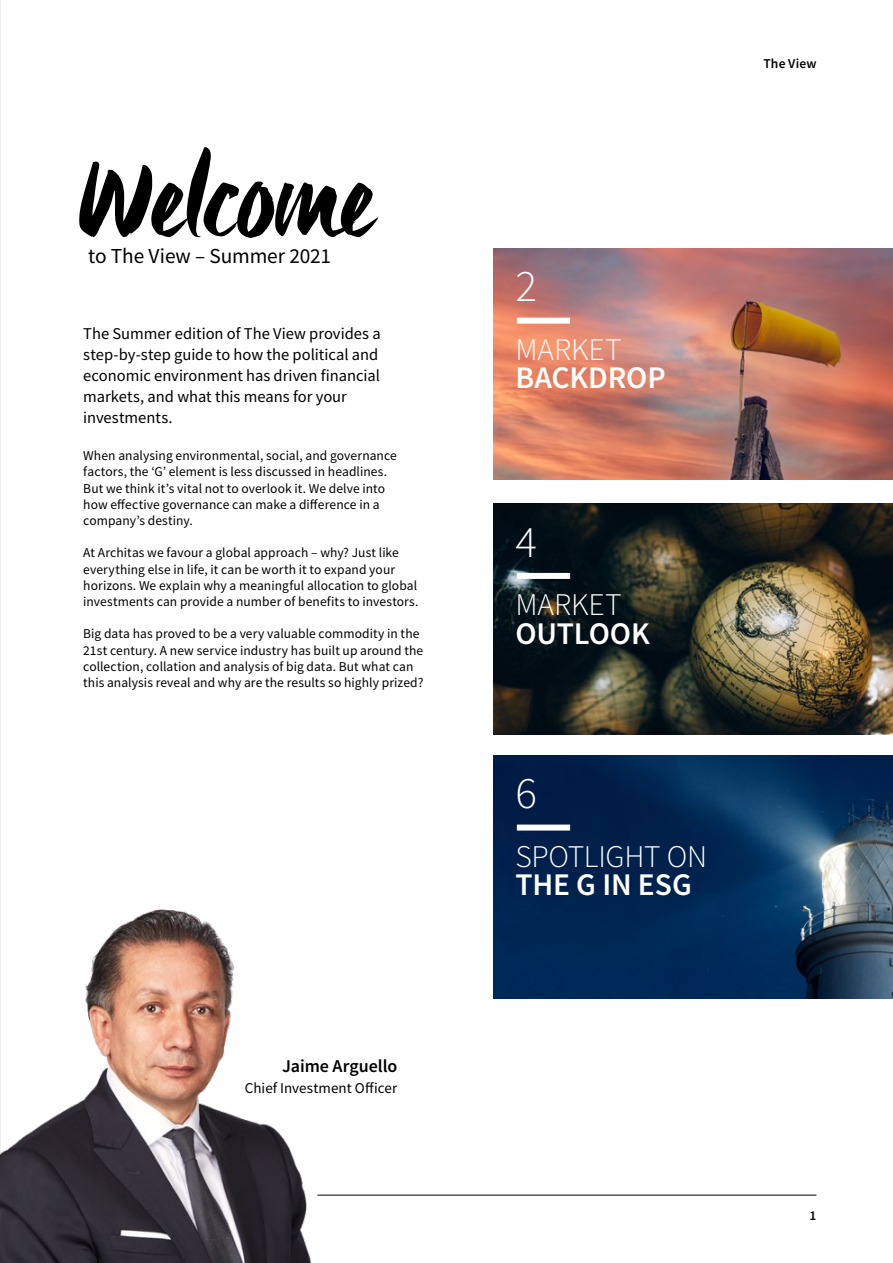
<style>
.page{position:relative;width:893px;height:1263px;background:#fff}
.page>*{position:absolute;margin:0;border:0;box-sizing:border-box;transform-origin:0 0}
.t1{font:116.4px "Origo";letter-spacing:-.005em;color:#000}
._0B_Body{font:300 45px "Source Sans Pro";color:#fff}
.Content__LARGE{font:600 31.5px/28.5px "Source Sans Pro";letter-spacing:-.005em;color:#fff}
.Content__LARGE-2{font:300 31.5px/28.5px "Source Sans Pro";letter-spacing:-.01em;color:#fff}
._00_Highlight{font:21.3px "Source Sans Pro";letter-spacing:-.01em;color:#000}
.Team_Name{font:600 18px "Source Sans Pro";letter-spacing:-.005em;color:#000}
._00_Highlight-2{font:16.5px/21px "Source Sans Pro";color:#000}
.Team_position{font:15px "Source Sans Pro";color:#000}
._0B_Body-2{font:13.5px/16.2px "Source Sans Pro";letter-spacing:.005em;color:#000}
.t2{font:600 13.5px "Source Sans Pro";letter-spacing:.01em;color:#000}
.s1{font-weight:300}
.s2{font-weight:600}
</style>
<div class="page">
<hr style="left:0;top:0;width:1px;height:1263px;background:#37445a">
<img style="left:494px;top:756px;width:399px;height:242px">
<img style="left:494px;top:249px;width:399px;height:231px">
<hr style="left:317px;top:1195px;width:499px;height:1px;background:#000">
<img style="left:0;top:865px;width:362px;height:398px">
<img style="left:494px;top:504px;width:399px;height:231px">
<div style="left:517px;top:824px;width:53px;height:6px;background:#fff"></div>
<div style="left:517px;top:573px;width:53px;height:6px;background:#fff"></div>
<div style="left:517px;top:318px;width:53px;height:6px;background:#fff"></div>
<p class="t1" style="left:79px;top:115px;width:299px">Welcome</p>
<p class="_00_Highlight" style="left:88px;top:242px;width:244px">to The View – Summer 2021</p>
<p class="_00_Highlight-2" style="left:83px;top:323px;width:299px">The Summer edition of The View provides a step-by-step guide to how the political and economic environment has driven financial markets, and what this means for your investments.</p>
<p class="_0B_Body-2" style="left:83px;top:447px;width:315px">When analysing environmental, social, and governance factors, the ‘G’ element is less discussed in headlines.<br>But we think it’s vital not to overlook it. We delve into how effective governance can make a difference in a company’s destiny.</p>
<p class="_0B_Body-2" style="left:83px;top:545px;width:337px">At Architas we favour a global approach – why? Just like everything else in life, it can be worth it to expand your horizons. We explain why a meaningful allocation to global investments can provide a number of benefits to investors.</p>
<p class="_0B_Body-2" style="left:83px;top:626px;width:342px">Big data has proved to be a very valuable commodity in the 21st century. A new service industry has built up around the collection, collation and analysis of big data. But what can this analysis reveal and why are the results so highly prized?</p>
<p class="Team_Name" style="left:282px;top:1054px;width:117px">Jaime Arguello</p>
<p class="Team_position" style="left:245px;top:1078px;width:154px">Chief Investment Officer</p>
<p class="t2" style="left:763px;top:55px;width:54px">The View</p>
<p class="_0B_Body" style="left:515px;top:259px;width:23px">2</p>
<p class="Content__LARGE" style="left:515px;top:335px;width:152px"><span class="s1">MARKET<br></span>BACKDROP</p>
<p class="_0B_Body" style="left:515px;top:514px;width:23px">4</p>
<p class="Content__LARGE" style="left:515px;top:590px;width:136px"><span class="s1">MARKET<br></span>OUTLOOK</p>
<p class="_0B_Body" style="left:515px;top:766px;width:23px">6</p>
<p class="Content__LARGE-2" style="left:515px;top:842px;width:193px">SPOTLIGHT ON<br><span class="s2">THE G IN ESG</span></p>
<p class="t2" style="left:809px;top:1206px;width:8px">1</p>
</div>
